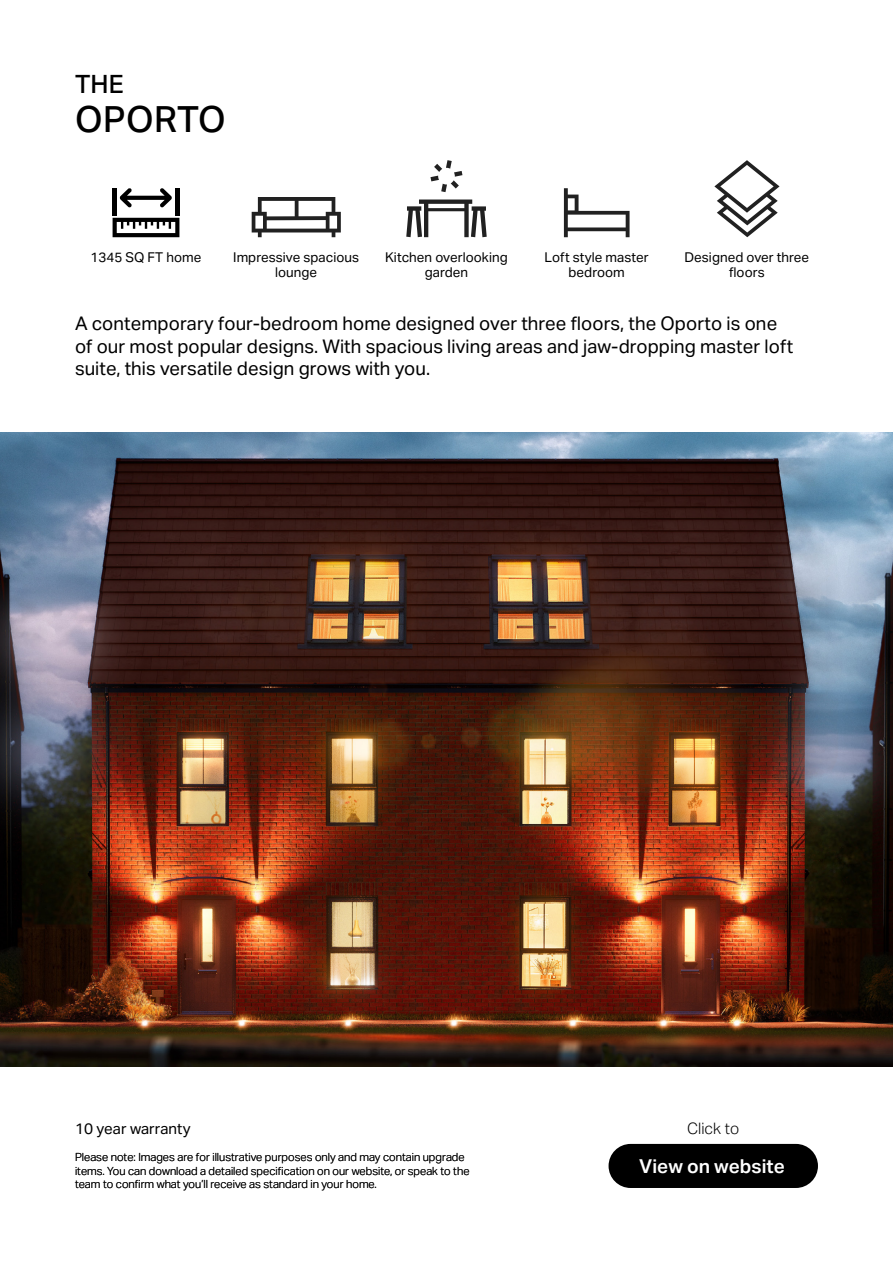
<style>
.page{position:relative;width:893px;height:1263px;background:#fff}
.page>*{position:absolute;margin:0;border:0;box-sizing:border-box;transform-origin:0 0}
.t1{font:500 36px "Aktiv Grotesk";letter-spacing:.01em;color:#000}
.t2{font:500 25.2px "Aktiv Grotesk";color:#000}
.t3{font:600 19.2px "Aktiv Grotesk";color:#fff}
.t4{font:18.75px/22.5px "Aktiv Grotesk";color:#000}
.t5{font:300 15.75px "Aktiv Grotesk";color:#000}
.t6{font:15.3px "Aktiv Grotesk";color:#000}
.t7{font:13.5px/15px "Aktiv Grotesk";color:#000;text-align:center}
.t8{font:300 11.25px/13.5px "Aktiv Grotesk";color:#000}
</style>
<div class="page">
<img style="left:0;top:432px;width:893px;height:634px">
<div style="left:609px;top:1144px;width:209px;height:44px;background:#000;border-radius:22px"></div>
<svg style="left:113px;top:218px;width:66px;height:19px"></svg>
<hr style="left:175px;top:189px;width:4px;height:27px;background:#000">
<hr style="left:113px;top:189px;width:4px;height:27px;background:#000">
<svg style="left:120px;top:188px;width:52px;height:19px"></svg>
<svg style="left:564px;top:188px;width:66px;height:49px"></svg>
<svg style="left:714px;top:160px;width:65px;height:77px"></svg>
<svg style="left:252px;top:197px;width:89px;height:40px"></svg>
<svg style="left:406px;top:199px;width:81px;height:38px"></svg>
<svg style="left:430px;top:160px;width:32px;height:32px"></svg>
<h2 class="t2" style="left:75px;top:70px;width:50px">THE</h2>
<h1 class="t1" style="left:75px;top:99px;width:152px">OPORTO</h1>
<p class="t7" style="left:90px;top:250px;width:113px">1345 SQ FT home</p>
<p class="t7" style="left:685px;top:250px;width:126px">Designed over three floors</p>
<p class="t7" style="left:545px;top:250px;width:106px">Loft style master bedroom</p>
<p class="t7" style="left:233px;top:250px;width:127px">Impressive spacious lounge</p>
<p class="t7" style="left:385px;top:250px;width:124px">Kitchen overlooking garden</p>
<h3 class="t4" style="left:75px;top:313px;width:720px">A contemporary four-bedroom home designed over three floors, the Oporto is one of our most popular designs. With spacious living areas and jaw-dropping master loft suite, this versatile design grows with you.</h3>
<h3 class="t6" style="left:75px;top:1119px;width:117px">10 year warranty</h3>
<h3 class="t5" style="left:687px;top:1119px;width:54px">Click to</h3>
<p class="t8" style="left:75px;top:1150px;width:396px">Please note: Images are for illustrative purposes only and may contain upgrade items. You can download a detailed specification on our website, or speak to the team to confirm what you’ll receive as standard in your home.</p>
<h3 class="t3" style="left:639px;top:1155px;width:147px">View on website</h3>
</div>
